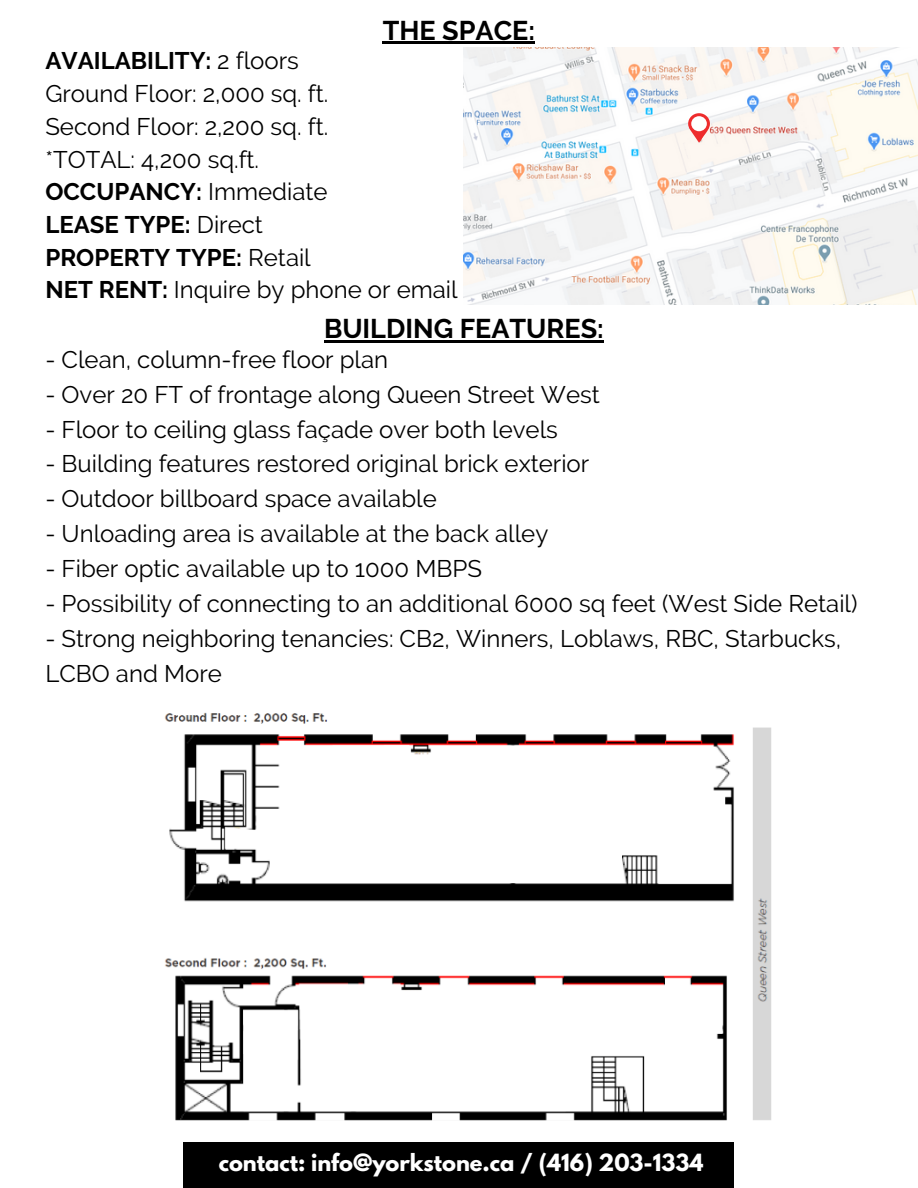
<style>
.page{position:relative;width:918px;height:1188px;background:#fff}
.page>*{position:absolute;margin:0;border:0;box-sizing:border-box;transform-origin:0 0}
.t1{font:700 27px "Raleway";color:#000}
.t2{font:24px/32.7px "Raleway";color:#000}
.t3{font:700 21px "League Spartan";color:#fff}
.s1{font-weight:700}
</style>
<div class="page">
<img style="left:464px;top:47px;width:454px;height:258px">
<img style="left:164px;top:712px;width:607px;height:440px">
<div style="left:184px;top:1142px;width:550px;height:46px;background:#000"></div>
<svg style="left:688px;top:113px;width:22px;height:30px"></svg>
<div style="left:691px;top:116px;width:16px;height:15px;background:#fff;border-radius:50%"></div>
<hr style="left:383px;top:42px;width:152px;height:2px;background:#000">
<hr style="left:324px;top:340px;width:280px;height:2px;background:#000">
<p class="t1" style="left:383px;top:14px;width:154px">THE SPACE:</p>
<p class="t2" style="left:45px;top:45px;width:414px"><span class="s1">AVAILABILITY:</span> 2 floors<br>Ground Floor: 2,000 sq. ft.<br>Second Floor: 2,200 sq. ft.<br>*TOTAL: 4,200 sq.ft.<br><span class="s1">OCCUPANCY:</span> Immediate<br><span class="s1">LEASE TYPE:</span> Direct<br><span class="s1">PROPERTY TYPE:</span> Retail<br><span class="s1">NET RENT:</span> Inquire by phone or email</p>
<p class="t1" style="left:324px;top:313px;width:281px">BUILDING FEATURES:</p>
<p class="t2" style="left:45px;top:343px;width:344px">- Clean, column-free floor plan</p>
<p class="t2" style="left:45px;top:378px;width:556px">- Over 20 FT of frontage along Queen Street West</p>
<p class="t2" style="left:45px;top:413px;width:514px">- Floor to ceiling glass façade over both levels</p>
<p class="t2" style="left:45px;top:448px;width:545px">- Building features restored original brick exterior</p>
<p class="t2" style="left:45px;top:483px;width:393px">- Outdoor billboard space available</p>
<p class="t2" style="left:45px;top:517px;width:505px">- Unloading area is available at the back alley</p>
<p class="t2" style="left:45px;top:552px;width:438px">- Fiber optic available up to 1000 MBPS</p>
<p class="t2" style="left:45px;top:587px;width:814px">- Possibility of connecting to an additional 6000 sq feet (West Side Retail)</p>
<p class="t2" style="left:45px;top:621px;width:797px;line-height:34.8px">- Strong neighboring tenancies: CB2, Winners, Loblaws, RBC, Starbucks,<br>LCBO and More</p>
<p class="t3" style="left:219px;top:1152px;width:486px">contact: info@yorkstone.ca / (416) 203-1334</p>
</div>
